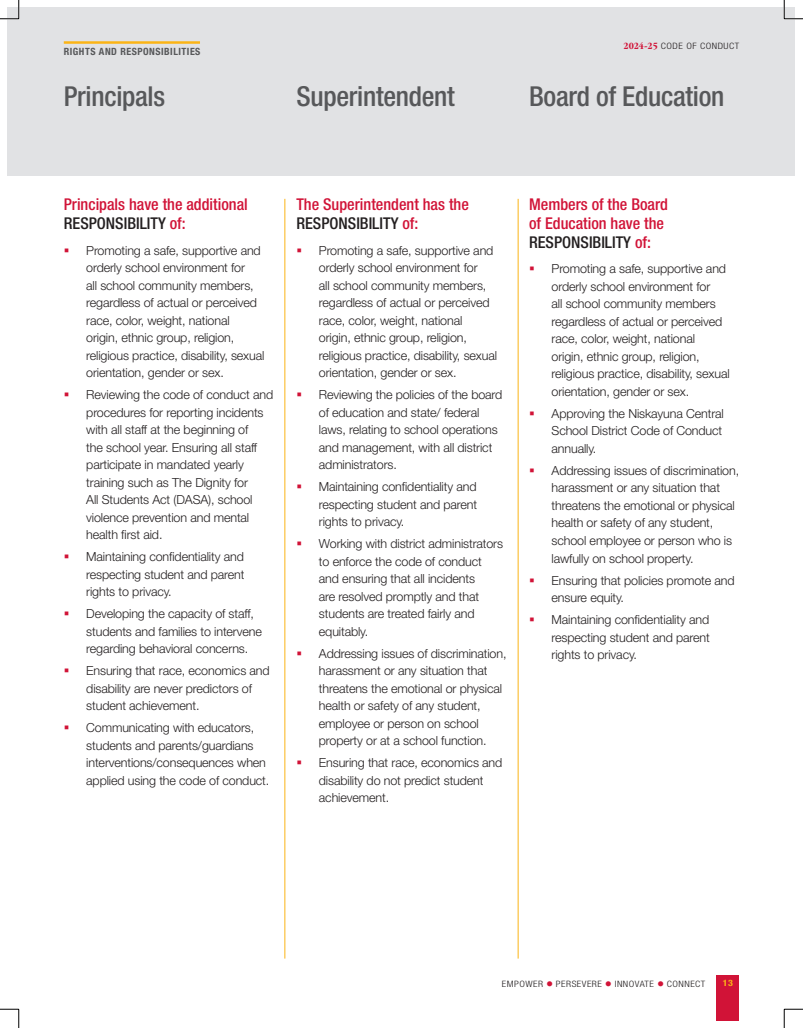
<style>
.page{position:relative;width:803px;height:1028px;background:#fff}
.page>*{position:absolute;margin:0;border:0;box-sizing:border-box;transform-origin:0 0}
.t1{font:500 condensed 27.5px "Helvetica Neue LT Std";letter-spacing:-.01em;color:#57585a}
.t2{font:500 condensed 16.25px/18.8px "Helvetica Neue LT Std";color:#d11337}
.t3{font:300 12.5px/17.5px "Helvetica Neue LT Std";letter-spacing:-.01em;color:#231f20}
.t4{font:700 condensed 10px "Helvetica Neue LT Std";letter-spacing:.05em;color:#57585a}
.t5{font:300 condensed 8.75px "Helvetica Neue LT Std";letter-spacing:.05em;color:#231f20;scale:1.14 1}
.t6{font:700 condensed 8.75px "Helvetica Neue LT Std";color:#fbb416;scale:1.14 1}
.s1{font-family:"ITC Garamond Std";font-weight:700;font-size:9.88px;color:#d11337}
.s2{color:#231f20}
.s3{color:#d11337}
</style>
<div class="page">
<div style="left:8px;top:8px;width:787px;height:168px;background:#e1e2e4"></div>
<hr style="left:284px;top:199px;width:1px;height:759px;background:#fbb416">
<hr style="left:518px;top:199px;width:1px;height:759px;background:#fbb416">
<hr style="left:64px;top:41px;width:136px;height:3px;background:#fbb416">
<div style="left:716px;top:975px;width:23px;height:45px;background:#d11337"></div>
<svg style="left:0;top:0;width:20px;height:20px"></svg>
<svg style="left:0;top:1008px;width:20px;height:20px"></svg>
<svg style="left:783px;top:0;width:19px;height:20px"></svg>
<svg style="left:783px;top:1008px;width:19px;height:20px"></svg>
<p class="t4" style="left:64px;top:45px;width:138px">RIGHTS AND RESPONSIBILITIES</p>
<p class="t5" style="left:623px;top:41px;width:103px"><span class="s1">2024-25</span> CODE OF CONDUCT</p>
<h1 class="t1" style="left:64px;top:80px;width:103px">Principals</h1>
<h1 class="t1" style="left:296px;top:80px;width:160px">Superintendent</h1>
<h1 class="t1" style="left:529px;top:80px;width:197px">Board of Education</h1>
<h2 class="t2" style="left:64px;top:195px;width:185px">Principals have the additional<br><span class="s2">RESPONSIBILITY</span> of:</h2>
<p class="t3" style="left:86px;top:241px;width:180px;text-indent:-22px"><span class="s3">▪</span> Promoting a safe, supportive and orderly school environment for<br>all school community members, regardless of actual or perceived race, color, weight, national origin, ethnic group, religion, religious practice, disability, sexual orientation, gender or sex.</p>
<p class="t3" style="left:86px;top:386px;width:188px;text-indent:-22px"><span class="s3">▪</span> Reviewing the code of conduct and procedures for reporting incidents with all staff at the beginning of<br>the school year. Ensuring all staff participate in mandated yearly training such as The Dignity for<br>All Students Act (DASA), school violence prevention and mental health first aid.</p>
<p class="t3" style="left:86px;top:548px;width:160px;text-align:justify;text-indent:-22px"><span class="s3">▪</span> Maintaining confidentiality and respecting student and parent rights to privacy.</p>
<p class="t3" style="left:86px;top:605px;width:177px;text-indent:-22px"><span class="s3">▪</span> Developing the capacity of staff, students and families to intervene regarding behavioral concerns.</p>
<p class="t3" style="left:86px;top:662px;width:185px;text-indent:-22px"><span class="s3">▪</span> Ensuring that race, economics and disability are never predictors of student achievement.</p>
<p class="t3" style="left:86px;top:719px;width:184px;text-indent:-22px"><span class="s3">▪</span> Communicating with educators, students and parents/guardians interventions/consequences when applied using the code of conduct.</p>
<h2 class="t2" style="left:296px;top:195px;width:174px">The Superintendent has the<br><span class="s2">RESPONSIBILITY</span> of:</h2>
<p class="t3" style="left:319px;top:241px;width:180px;text-indent:-22px"><span class="s3">▪</span> Promoting a safe, supportive and orderly school environment for<br>all school community members, regardless of actual or perceived race, color, weight, national origin, ethnic group, religion, religious practice, disability, sexual orientation, gender or sex.</p>
<p class="t3" style="left:319px;top:386px;width:185px;text-indent:-22px"><span class="s3">▪</span> Reviewing the policies of the board of education and state/ federal laws, relating to school operations and management, with all district administrators.</p>
<p class="t3" style="left:319px;top:478px;width:160px;text-align:justify;text-indent:-22px"><span class="s3">▪</span> Maintaining confidentiality and respecting student and parent rights to privacy.</p>
<p class="t3" style="left:319px;top:535px;width:186px;text-indent:-22px"><span class="s3">▪</span> Working with district administrators to enforce the code of conduct and ensuring that all incidents<br>are resolved promptly and that students are treated fairly and equitably.</p>
<p class="t3" style="left:319px;top:644px;width:189px;text-indent:-22px"><span class="s3">▪</span> Addressing issues of discrimination, harassment or any situation that threatens the emotional or physical health or safety of any student, employee or person on school property or at a school function.</p>
<p class="t3" style="left:319px;top:754px;width:185px;text-indent:-22px"><span class="s3">▪</span> Ensuring that race, economics and disability do not predict student achievement.</p>
<h2 class="t2" style="left:529px;top:195px;width:140px">Members of the Board of Education have the<br><span class="s2">RESPONSIBILITY</span> of:</h2>
<p class="t3" style="left:551px;top:260px;width:180px;text-indent:-22px"><span class="s3">▪</span> Promoting a safe, supportive and orderly school environment for<br>all school community members regardless of actual or perceived race, color, weight, national origin, ethnic group, religion, religious practice, disability, sexual orientation, gender or sex.</p>
<p class="t3" style="left:551px;top:404px;width:174px;text-indent:-22px"><span class="s3">▪</span> Approving the Niskayuna Central<br>School District Code of Conduct annually.</p>
<p class="t3" style="left:551px;top:461px;width:189px;text-indent:-22px"><span class="s3">▪</span> Addressing issues of discrimination, harassment or any situation that threatens the emotional or physical health or safety of any student, school employee or person who is lawfully on school property.</p>
<p class="t3" style="left:551px;top:571px;width:184px;text-indent:-22px"><span class="s3">▪</span> Ensuring that policies promote and ensure equity.</p>
<p class="t3" style="left:551px;top:610px;width:160px;text-align:justify;text-indent:-22px"><span class="s3">▪</span> Maintaining confidentiality and respecting student and parent rights to privacy.</p>
<p class="t5" style="left:501px;top:978px;width:180px">EMPOWER <span class="s3">●</span> PERSEVERE <span class="s3">●</span> INNOVATE <span class="s3">●</span> CONNECT</p>
<p class="t6" style="left:722px;top:978px;width:10px">13</p>
</div>
